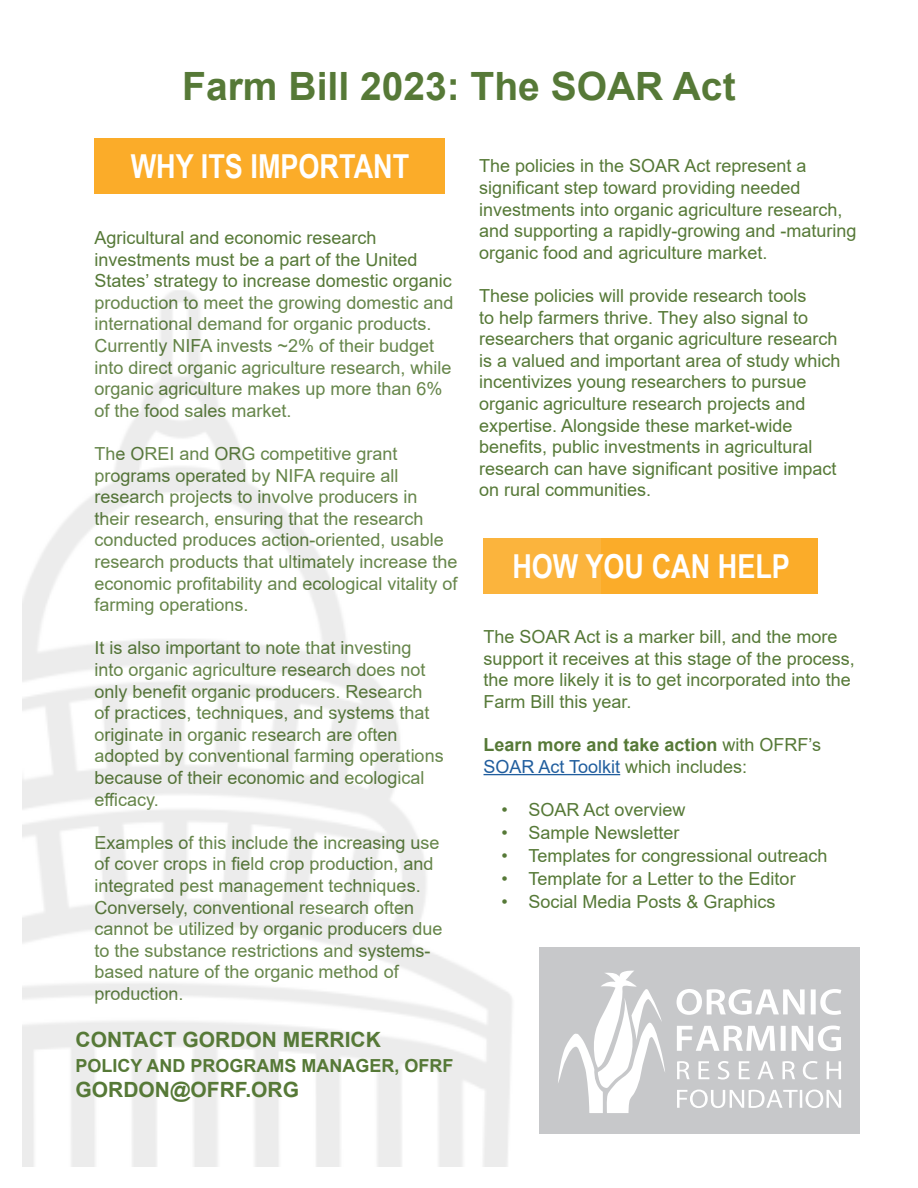
<style>
.page{position:relative;width:918px;height:1188px;background:#fff}
.page>*{position:absolute;margin:0;border:0;box-sizing:border-box;transform-origin:0 0}
.t1{font:700 39px "Arial";color:#567937}
.t2{font:700 33px "Arial Narrow";color:#fff}
.t3{font:700 21px "Arial";color:#567937}
.t4{font:18px/21.6px "Arial";color:#567937}
.t5{font:700 18px "Arial";color:#567937}
.s1{font-weight:700}
.s2{color:#215e9e}
</style>
<div class="page">
<div style="left:94px;top:138px;width:352px;height:56px;background:#fbac29"></div>
<div style="left:484px;top:538px;width:334px;height:56px;background:#fbac29"></div>
<img style="left:23px;top:290px;width:577px;height:876px">
<hr style="left:484px;top:774px;width:136px;height:1px;background:#215e9e">
<div style="left:539px;top:948px;width:320px;height:186px;background:#c7c8ca"></div>
<svg style="left:558px;top:970px;width:107px;height:143px"></svg>
<svg style="left:677px;top:989px;width:164px;height:26px"></svg>
<svg style="left:677px;top:1026px;width:164px;height:25px"></svg>
<svg style="left:677px;top:1061px;width:164px;height:47px"></svg>
<h1 class="t1" style="left:182px;top:59px;width:555px">Farm Bill 2023: The SOAR Act</h1>
<h2 class="t2" style="left:131px;top:141px;width:280px">WHY ITS IMPORTANT</h2>
<p class="t4" style="left:94px;top:227px;width:361px">Agricultural and economic research investments must be a part of the United States’ strategy to increase domestic organic production to meet the growing domestic and international demand for organic products.<br>Currently NIFA invests ~2% of their budget into direct organic agriculture research, while organic agriculture makes up more than 6% of the food sales market.</p>
<p class="t4" style="left:94px;top:443px;width:365px">The OREI and ORG competitive grant programs operated by NIFA require all research projects to involve producers in<br>their research, ensuring that the research conducted produces action-oriented, usable research products that ultimately increase the economic profitability and ecological vitality of farming operations.</p>
<p class="t4" style="left:94px;top:637px;width:351px">It is also important to note that investing into organic agriculture research does not only benefit organic producers. Research<br>of practices, techniques, and systems that originate in organic research are often adopted by conventional farming operations because of their economic and ecological efficacy.</p>
<p class="t4" style="left:94px;top:832px;width:350px">Examples of this include the increasing use of cover crops in field crop production, and integrated pest management techniques.<br>Conversely, conventional research often cannot be utilized by organic producers due to the substance restrictions and systems&shy;based nature of the organic method of production.</p>
<p class="t3" style="left:76px;top:1025px;width:307px">CONTACT GORDON MERRICK</p>
<p class="t5" style="left:76px;top:1053px;width:380px">POLICY AND PROGRAMS MANAGER, OFRF</p>
<p class="t3" style="left:76px;top:1075px;width:225px">GORDON@OFRF.ORG</p>
<p class="t4" style="left:479px;top:155px;width:379px">The policies in the SOAR Act represent a significant step toward providing needed investments into organic agriculture research, and supporting a rapidly-growing and -maturing organic food and agriculture market.</p>
<p class="t4" style="left:479px;top:285px;width:363px">These policies will provide research tools<br>to help farmers thrive. They also signal to researchers that organic agriculture research is a valued and important area of study which incentivizes young researchers to pursue organic agriculture research projects and expertise. Alongside these market-wide benefits, public investments in agricultural research can have significant positive impact on rural communities.</p>
<h2 class="t2" style="left:512px;top:542px;width:279px">HOW YOU CAN HELP</h2>
<p class="t4" style="left:484px;top:626px;width:373px">The SOAR Act is a marker bill, and the more support it receives at this stage of the process, the more likely it is to get incorporated into the Farm Bill this year.</p>
<p class="t4" style="left:484px;top:734px;width:339px"><span class="s1">Learn more and take action</span> with OFRF’s<br><span class="s2">SOAR Act Toolkit</span> which includes:</p>
<p class="t4" style="left:502px;top:799px;width:186px">• SOAR Act overview</p>
<p class="t4" style="left:502px;top:822px;width:180px">• Sample Newsletter</p>
<p class="t4" style="left:502px;top:845px;width:328px">• Templates for congressional outreach</p>
<p class="t4" style="left:502px;top:868px;width:296px">• Template for a Letter to the Editor</p>
<p class="t4" style="left:502px;top:891px;width:276px">• Social Media Posts &amp; Graphics</p>
</div>
